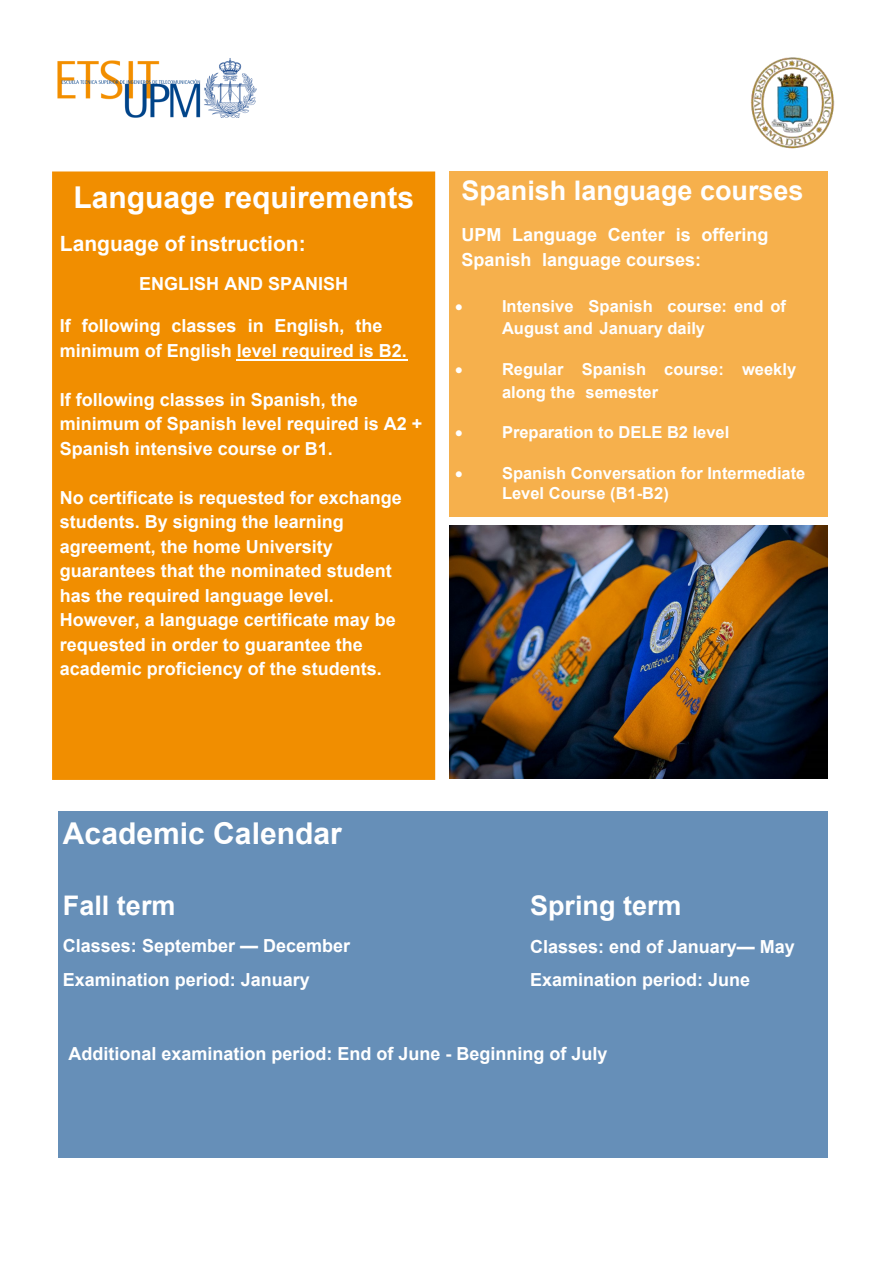
<style>
.page{position:relative;width:893px;height:1263px;background:#fff}
.page>*{position:absolute;margin:0;border:0;box-sizing:border-box;transform-origin:0 0}
.t1{font:700 30px "Arial";color:#fff}
.t2{font:700 30px "Arial";color:#fff}
.t3{font:700 27px "Arial";color:#fff}
.t4{font:700 21px "Arial";color:#fff}
.t5{font:700 18px/24.5px "Arial";color:#fff}
.t6{font:700 18px/24.5px "Arial";color:#fff}
.t7{font:700 16.5px/22.6px "Arial";color:#fff}
.t8{font:700 16.5px/19.8px "Arial";color:#fff}
.s1{font-style:inherit}
</style>
<div class="page">
<img style="left:751px;top:57px;width:83px;height:92px">
<img style="left:57px;top:58px;width:199px;height:59px">
<div style="left:449px;top:172px;width:379px;height:345px;background:#f6b04c"></div>
<div style="left:59px;top:812px;width:769px;height:346px;background:#668fb8"></div>
<div style="left:54px;top:173px;width:379px;height:605px;background:#f18e00"></div>
<div style="left:52px;top:171px;width:383px;height:609px;border:4px solid #f18e00"></div>
<img style="left:449px;top:526px;width:379px;height:252px">
<hr style="left:236px;top:359px;width:172px;height:2px;background:#fff">
<p class="t1" style="left:73px;top:176px;width:342px"><span class="s1">Language</span> requirements</p>
<p class="t4" style="left:60px;top:232px;width:247px">Language of instruction<span class="s1">:</span></p>
<p class="t5" style="left:139px;top:272px;width:211px">ENGLISH AND SPANISH</p>
<p class="t5" style="left:60px;top:314px;width:348px">If following classes in English, the minimum of English level required is B2.</p>
<p class="t5" style="left:60px;top:387px;width:364px">If following classes in Spanish, the minimum of Spanish level required is A2 <span class="s1">+<br>Spanish intensive course or</span> B1.</p>
<p class="t6" style="left:60px;top:485px;width:344px">No certificate is requested for exchange students. By signing the learning agreement, the home University guarantees that the nominated student has the required language level.<br>However, a language certificate may be requested in order to guarantee the academic proficiency of the students.</p>
<p class="t3" style="left:461px;top:176px;width:344px">Spanish language courses</p>
<p class="t5" style="left:461px;top:223px;width:309px">UPM Language Center is offering<br>Spanish language courses<span class="s1">:</span></p>
<p class="t7" style="left:502px;top:295px;width:285px;text-indent:-47px">• Intensive Spanish course: end of<br>August <span class="s1">and January daily</span></p>
<p class="t7" style="left:502px;top:358px;width:296px;text-indent:-47px">• Regular Spanish course: weekly along the semester</p>
<p class="t8" style="left:455px;top:423px;width:276px">• Preparation to DELE B2 level</p>
<p class="t8" style="left:502px;top:463px;width:305px;text-indent:-47px">• Spanish Conversation for Intermediate<br>Level Course (B1-B2)</p>
<p class="t2" style="left:63px;top:817px;width:280px">Academic Calendar</p>
<p class="t3" style="left:63px;top:890px;width:114px">Fall term</p>
<p class="t5" style="left:63px;top:929px;width:289px;line-height:33.6px">Classes: September — December<br>Examination period: January</p>
<p class="t3" style="left:530px;top:891px;width:153px">Spring term</p>
<p class="t5" style="left:530px;top:930px;width:266px;line-height:33.6px">Classes: end of January— May<br>Examination period: June</p>
<p class="t6" style="left:69px;top:1041px;width:541px">Additional examination period: End of June - Beginning of July</p>
</div>
